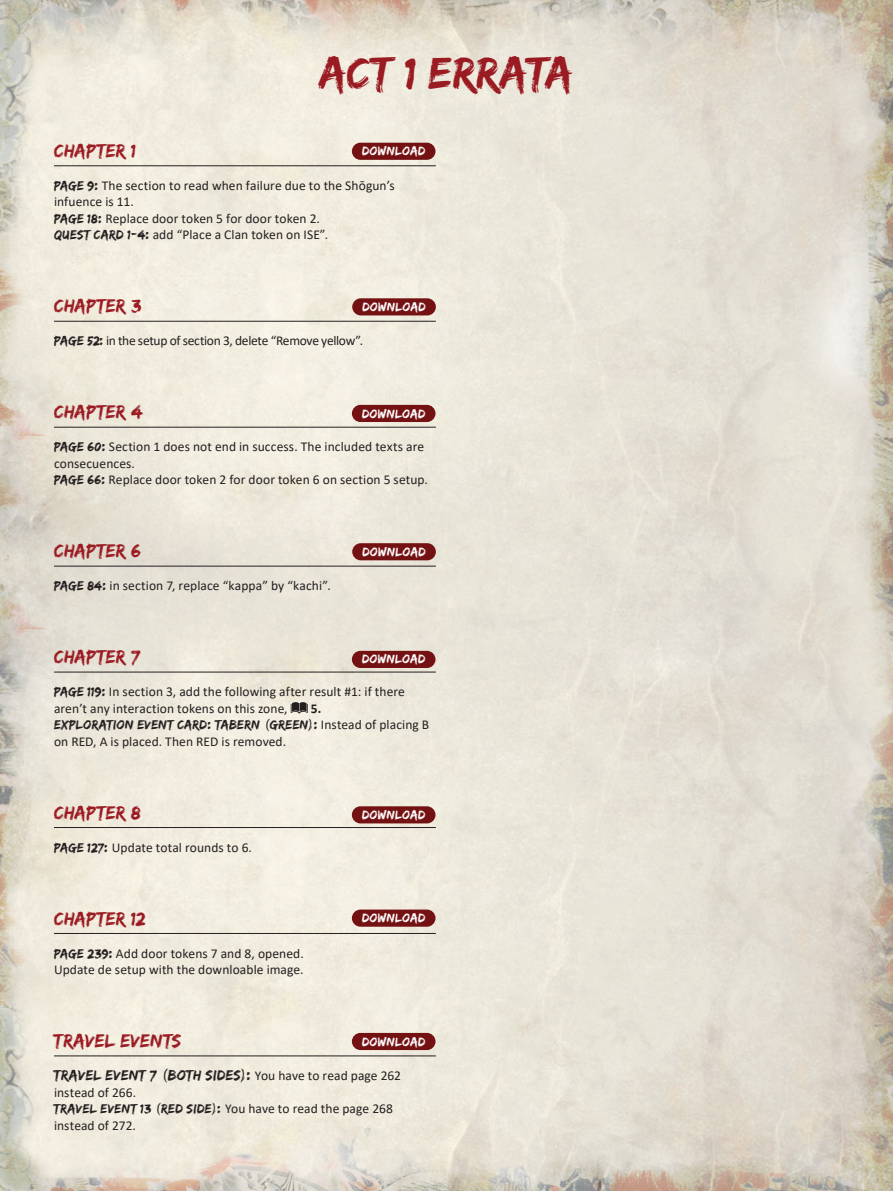
<style>
.page{position:relative;width:893px;height:1191px;background:#fff}
.page>*{position:absolute;margin:0;border:0;box-sizing:border-box;transform-origin:0 0}
.t1{font:46.5px "Edo SZ";letter-spacing:.01em;color:#9b1b23}
.t2{font:19.5px "Edo SZ";letter-spacing:.015em;color:#9b1b23}
.t3{font:15px "Edo SZ";letter-spacing:.02em;color:#231f20}
.t4{font:13.5px/16.5px "Calibri";letter-spacing:.005em;color:#231f20}
.t5{font:13.5px "Edo SZ";letter-spacing:.03em;color:#231f20}
.t6{font:13.5px "Calibri";letter-spacing:-.025em;color:#231f20}
.t7{font:700 13.5px "Calibri";color:#231f20}
.t8{font:12.9px "Edo SZ";letter-spacing:.025em;color:#fff}
.s1{font-family:"Edo SZ"}
.s2{font-family:"Calibri"}
.s3{font-family:"Calibri";font-size:13.5px}
</style>
<div class="page">
<img style="left:0;top:0;width:893px;height:1191px">
<hr style="left:54px;top:165px;width:382px;height:1px;background:#231f20">
<hr style="left:54px;top:321px;width:382px;height:1px;background:#231f20">
<hr style="left:54px;top:427px;width:382px;height:1px;background:#231f20">
<hr style="left:54px;top:566px;width:382px;height:1px;background:#231f20">
<hr style="left:54px;top:671px;width:382px;height:1px;background:#231f20">
<hr style="left:54px;top:827px;width:382px;height:1px;background:#231f20">
<hr style="left:54px;top:933px;width:382px;height:1px;background:#231f20">
<hr style="left:54px;top:1055px;width:382px;height:1px;background:#231f20">
<svg style="left:291px;top:702px;width:17px;height:11px"></svg>
<div style="left:352px;top:143px;width:83px;height:17px;background:#741113;border-radius:9px"></div>
<div style="left:352px;top:298px;width:84px;height:17px;background:#741113;border-radius:9px"></div>
<div style="left:352px;top:405px;width:83px;height:17px;background:#741113;border-radius:9px"></div>
<div style="left:352px;top:543px;width:84px;height:17px;background:#741113;border-radius:9px"></div>
<div style="left:352px;top:651px;width:83px;height:17px;background:#741113;border-radius:9px"></div>
<div style="left:352px;top:806px;width:83px;height:17px;background:#741113;border-radius:9px"></div>
<div style="left:352px;top:909px;width:83px;height:17px;background:#741113;border-radius:9px"></div>
<div style="left:352px;top:1033px;width:83px;height:17px;background:#741113;border-radius:9px"></div>
<h1 class="t1" style="left:320px;top:52px;width:255px">Act 1 errata</h1>
<h2 class="t2" style="left:54px;top:142px;width:83px">chapter 1</h2>
<p class="t4" style="left:54px;top:177px;width:342px"><span class="s1">Page 9:</span> The section to read when failure due to the Shōgun’s infuence is 11.<br><span class="s1">Page 18:</span> Replace door token 5 for door token 2.<br><span class="s1">QUEST CARD 1-4:</span> add “Place a Clan token on ISE”.</p>
<p class="t8" style="left:362px;top:145px;width:65px">download</p>
<h2 class="t2" style="left:54px;top:297px;width:89px">chapter 3</h2>
<p class="t6" style="left:54px;top:336px;width:311px"><span class="s1">Page 52:</span> in the setup of section 3, delete “Remove yellow”.</p>
<p class="t8" style="left:362px;top:301px;width:65px">download</p>
<h2 class="t2" style="left:54px;top:403px;width:90px">chapter 4</h2>
<p class="t4" style="left:54px;top:439px;width:376px"><span class="s1">Page 60:</span> Section 1 does not end in success. The included texts are consecuences.<br><span class="s1">Page 66:</span> Replace door token 2 for door token 6 on section 5 setup.</p>
<p class="t8" style="left:362px;top:407px;width:65px">download</p>
<h2 class="t2" style="left:54px;top:542px;width:88px">chapter 6</h2>
<p class="t4" style="left:54px;top:578px;width:278px"><span class="s1">Page 84:</span> in section 7, replace “kappa” by “kachi”.</p>
<p class="t8" style="left:362px;top:546px;width:65px">download</p>
<h2 class="t2" style="left:54px;top:648px;width:88px">chapter 7</h2>
<p class="t4" style="left:54px;top:683px;width:353px"><span class="s1">PAGE 119:</span> In section 3, add the following after result #1: if there aren’t any interaction tokens on this zone,</p>
<p class="t8" style="left:362px;top:653px;width:65px">download</p>
<p class="t7" style="left:311px;top:700px;width:12px">5.</p>
<p class="t5" style="left:54px;top:719px;width:377px">Exploration event card: tabern (Green): <span class="s2">Instead of placing B</span></p>
<p class="t4" style="left:54px;top:734px;width:234px">on RED, A is placed. Then RED is removed.</p>
<h2 class="t2" style="left:54px;top:803px;width:88px">chapter 8</h2>
<p class="t4" style="left:54px;top:840px;width:200px"><span class="s1">PAGE 127:</span> Update total rounds to 6.</p>
<h2 class="t2" style="left:54px;top:909px;width:93px">chapter 12</h2>
<p class="t4" style="left:54px;top:946px;width:251px"><span class="s1">Page 239:</span> Add door tokens 7 and 8, opened.<br>Update de setup with the downloable image.</p>
<p class="t8" style="left:362px;top:809px;width:65px">download</p>
<p class="t8" style="left:362px;top:912px;width:65px">download</p>
<h2 class="t2" style="left:54px;top:1032px;width:129px">travel events</h2>
<p class="t3" style="left:54px;top:1068px;width:349px">travel event 7 (both sides): <span class="s3">You have to read page 262</span></p>
<p class="t4" style="left:54px;top:1084px;width:84px">instead of 266.</p>
<p class="t5" style="left:54px;top:1102px;width:340px">travel event 13 (red side): <span class="s2">You have to read the page 268</span></p>
<p class="t4" style="left:54px;top:1117px;width:83px">instead of 272.</p>
<p class="t8" style="left:362px;top:1035px;width:65px">download</p>
</div>
